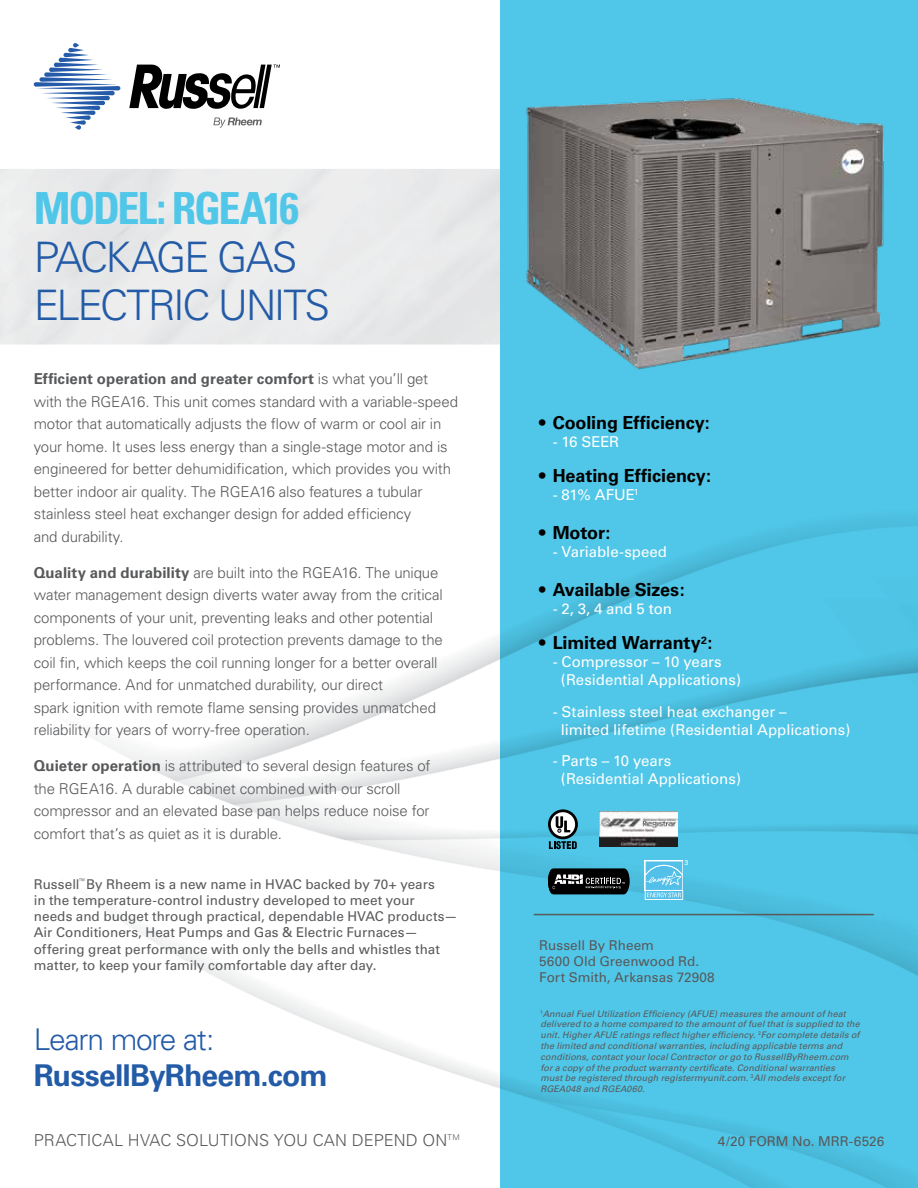
<style>
.page{position:relative;width:918px;height:1188px;background:#fff}
.page>*{position:absolute;margin:0;border:0;box-sizing:border-box;transform-origin:0 0}
.t1{font:700 condensed 44.25px "Univers";letter-spacing:-.055em;color:#50c7e8}
.t2{font:300 42px/48px "Univers";letter-spacing:-.055em;color:#235ba7}
.t3{font:700 30px "Univers";letter-spacing:-.025em;color:#235ba7}
.t4{font:300 30px "Univers";letter-spacing:-.04em;color:#235ba7}
.t5{font:700 18px "Univers";letter-spacing:-.005em;color:#000}
.t6{font:300 16.5px "Univers";letter-spacing:.005em;color:#58595b}
.t7{font:300 15px/22.5px "Univers";letter-spacing:-.01em;color:#58595b}
.t8{font:15px/18px "Univers";letter-spacing:-.005em;color:#fff}
.t9{font:13.5px/16.2px "Univers";letter-spacing:.005em;color:#58595b}
.t10{font:italic 9px/10.8px "Univers";letter-spacing:.01em;color:#58595b}
.t11{font:300 7.8px "Univers";color:#58595b}
.t12{font:7.05px "Univers";color:#fff}
.s1{font-weight:700}
</style>
<div class="page">
<svg style="left:0;top:0;width:918px;height:472px"></svg>
<img style="left:88px;top:472px;width:830px;height:716px">
<svg style="left:34px;top:82px;width:84px;height:5px"></svg>
<svg style="left:39px;top:77px;width:74px;height:5px"></svg>
<svg style="left:44px;top:72px;width:64px;height:5px"></svg>
<svg style="left:49px;top:68px;width:54px;height:4px"></svg>
<svg style="left:54px;top:63px;width:44px;height:4px"></svg>
<svg style="left:59px;top:58px;width:35px;height:4px"></svg>
<svg style="left:64px;top:53px;width:25px;height:4px"></svg>
<svg style="left:68px;top:48px;width:16px;height:4px"></svg>
<svg style="left:73px;top:43px;width:6px;height:4px"></svg>
<svg style="left:37px;top:86px;width:83px;height:4px"></svg>
<svg style="left:41px;top:91px;width:74px;height:4px"></svg>
<svg style="left:46px;top:96px;width:64px;height:4px"></svg>
<svg style="left:51px;top:101px;width:54px;height:4px"></svg>
<svg style="left:56px;top:106px;width:44px;height:4px"></svg>
<svg style="left:61px;top:111px;width:34px;height:4px"></svg>
<svg style="left:65px;top:115px;width:26px;height:5px"></svg>
<svg style="left:70px;top:120px;width:16px;height:5px"></svg>
<svg style="left:75px;top:125px;width:6px;height:5px"></svg>
<svg style="left:213px;top:118px;width:49px;height:10px"></svg>
<svg style="left:129px;top:65px;width:151px;height:44px"></svg>
<hr style="left:534px;top:914px;width:340px;height:1px;background:#58595b">
<svg style="left:548px;top:868px;width:82px;height:26px;background:#262b2c"></svg>
<img style="left:548px;top:869px;width:4px;height:25px">
<svg style="left:548px;top:809px;width:30px;height:40px"></svg>
<img style="left:600px;top:812px;width:77px;height:35px">
<img style="left:518px;top:92px;width:374px;height:284px">
<svg style="left:645px;top:861px;width:38px;height:39px"></svg>
<h1 class="t1" style="left:34px;top:181px;width:267px">MODEL: RGEA16</h1>
<h2 class="t2" style="left:34px;top:233px;width:298px">PACKAGE GAS<br>ELECTRIC UNITS</h2>
<p class="t7" style="left:34px;top:368px;width:426px"><span class="s1">Efficient operation and greater comfort</span> is what you’ll get with the RGEA16. This unit comes standard with a variable-speed motor that automatically adjusts the flow of warm or cool air in your home. It uses less energy than a single-stage motor and is engineered for better dehumidification, which provides you with better indoor air quality. The RGEA16 also features a tubular stainless steel heat exchanger design for added efficiency<br>and durability.</p>
<p class="t7" style="left:34px;top:561px;width:411px"><span class="s1">Quality and durability</span> are built into the RGEA16. The unique water management design diverts water away from the critical components of your unit, preventing leaks and other potential problems. The louvered coil protection prevents damage to the coil fin, which keeps the coil running longer for a better overall performance. And for unmatched durability, our direct<br>spark ignition with remote flame sensing provides unmatched reliability for years of worry-free operation.</p>
<p class="t7" style="left:34px;top:755px;width:398px"><span class="s1">Quieter operation</span> is attributed to several design features of the RGEA16. A durable cabinet combined with our scroll compressor and an elevated base pan helps reduce noise for comfort that’s as quiet as it is durable.</p>
<p class="t9" style="left:34px;top:876px;width:426px">Russell<sup>™</sup>By Rheem is a new name in HVAC backed by 70+ years<br>in the temperature-control industry developed to meet your<br>needs and budget through practical, dependable HVAC products— Air Conditioners, Heat Pumps and Gas &amp; Electric Furnaces— offering great performance with only the bells and whistles that matter, to keep your family comfortable day after day.</p>
<h3 class="t4" style="left:34px;top:1022px;width:182px">Learn more at:</h3>
<h3 class="t3" style="left:34px;top:1058px;width:296px">RussellByRheem.com</h3>
<p class="t5" style="left:539px;top:412px;width:172px">• Cooling Efficiency:</p>
<p class="t8" style="left:553px;top:433px;width:68px">- 16 SEER</p>
<p class="t5" style="left:539px;top:466px;width:173px">• Heating Efficiency:</p>
<p class="t8" style="left:553px;top:486px;width:88px">- 81% AFUE<sup>1</sup></p>
<p class="t5" style="left:539px;top:523px;width:73px">• Motor:</p>
<p class="t8" style="left:553px;top:543px;width:116px">- Variable-speed</p>
<p class="t5" style="left:539px;top:580px;width:147px">• Available Sizes:</p>
<p class="t8" style="left:553px;top:600px;width:121px">- 2, 3, 4 and 5 ton</p>
<p class="t5" style="left:539px;top:633px;width:175px">• Limited Warranty<sup>2</sup>:</p>
<p class="t8" style="left:561px;top:653px;width:182px;text-indent:-8px">- Compressor – 10 years (Residential Applications)</p>
<p class="t8" style="left:561px;top:703px;width:291px;text-indent:-8px">- Stainless steel heat exchanger –<br>limited lifetime (Residential Applications)</p>
<p class="t8" style="left:561px;top:752px;width:182px;text-indent:-8px">- Parts – 10 years (Residential Applications)</p>
<p class="t12" style="left:685px;top:859px;width:5px">3</p>
<p class="t9" style="left:539px;top:937px;width:177px">Russell By Rheem<br>5600 Old Greenwood Rd.<br>Fort Smith, Arkansas 72908</p>
<p class="t10" style="left:540px;top:1008px;width:321px"><sup>1</sup>Annual Fuel Utilization Efficiency (AFUE) measures the amount of heat delivered to a home compared to the amount of fuel that is supplied to the unit. Higher AFUE ratings reflect higher efficiency. <sup>2</sup>For complete details of the limited and conditional warranties, including applicable terms and conditions, contact your local Contractor or go to RussellByRheem.com for a copy of the product warranty certificate. Conditional warranties<br>must be registered through registermyunit.com. <sup>3</sup>All models except for RGEA048 and RGEA060.</p>
<p class="t6" style="left:34px;top:1131px;width:415px">PRACTICAL HVAC SOLUTIONS YOU CAN DEPEND ON</p>
<p class="t9" style="left:718px;top:1133px;width:168px">4/20 FORM No. MRR-6526</p>
<p class="t11" style="left:448px;top:1133px;width:14px">TM</p>
</div>
